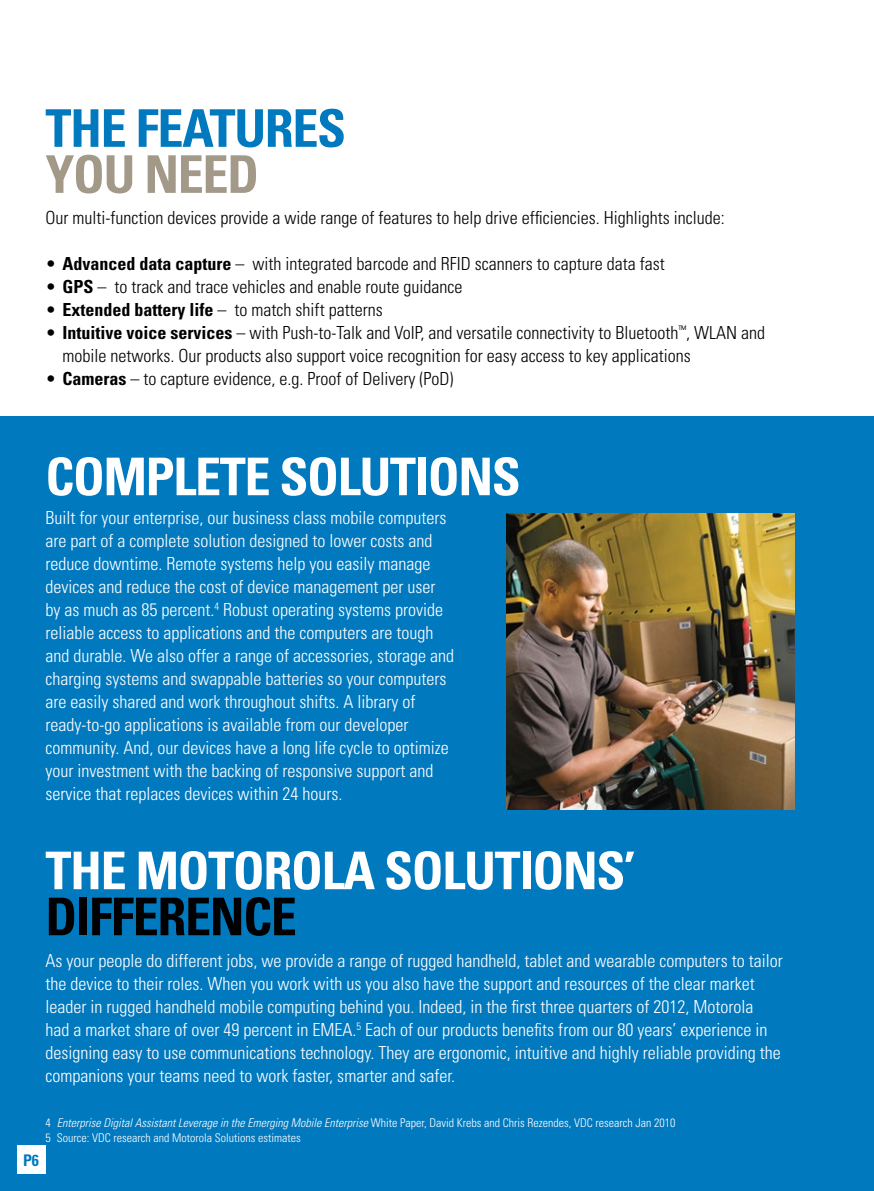
<style>
.page{position:relative;width:874px;height:1191px;background:#fff}
.page>*{position:absolute;margin:0;border:0;box-sizing:border-box;transform-origin:0 0}
.t1{font:700 condensed 52px "Univers LT Std";letter-spacing:-.025em;color:#fff}
.t2{font:700 condensed 52px "Univers LT Std";letter-spacing:-.025em;color:#0079bf}
.t3{font:700 condensed 52px "Univers LT Std";letter-spacing:-.025em;color:#000}
.t4{font:700 condensed 52px "Univers LT Std";letter-spacing:-.025em;color:#a29989}
.t5{font:300 condensed 18px/23px "Univers LT Std";color:#fff}
.t6{font:300 condensed 18px "Univers LT Std";color:#000}
.t7{font:700 condensed 16px "Univers LT Std";color:#0079bf}
.t8{font:italic 300 condensed 12px "Univers LT Std";color:#fff}
.t9{font:300 condensed 12px "Univers LT Std";color:#fff}
.s1{font-weight:700}
.s2{font-style:normal}
</style>
<div class="page">
<div style="left:0;top:417px;width:873px;height:774px;background:#0079bf"></div>
<img style="left:506px;top:513px;width:288px;height:296px">
<div style="left:17px;top:1145px;width:28px;height:29px;background:#fff"></div>
<h1 class="t2" style="left:45px;top:96px;width:302px">THE FEATURES</h1>
<h1 class="t4" style="left:45px;top:142px;width:215px">YOU NEED</h1>
<p class="t6" style="left:45px;top:207px;width:680px">Our multi-function devices provide a wide range of features to help drive efficiencies. Highlights include:</p>
<p class="t6" style="left:45px;top:253px;width:403px">• <span class="s1">Advanced data capture</span> – with integrated barcode and RFID</p>
<p class="t6" style="left:474px;top:253px;width:191px">scanners to capture data fast</p>
<p class="t6" style="left:45px;top:276px;width:418px">• <span class="s1">GPS</span> – to track and trace vehicles and enable route guidance</p>
<p class="t6" style="left:45px;top:299px;width:338px">• <span class="s1">Extended battery life</span> – to match shift patterns</p>
<p class="t6" style="left:45px;top:322px;width:660px">• <span class="s1">Intuitive voice services</span> – with Push-to-Talk and VoIP, and versatile connectivity to Bluetooth<sup>™</sup>, WLAN</p>
<p class="t6" style="left:740px;top:322px;width:25px">and</p>
<p class="t6" style="left:62px;top:345px;width:629px">mobile networks. Our products also support voice recognition for easy access to key applications</p>
<p class="t6" style="left:45px;top:368px;width:409px">• <span class="s1">Cameras</span> – to capture evidence, e.g. Proof of Delivery (PoD)</p>
<h1 class="t1" style="left:45px;top:445px;width:476px">COMPLETE SOLUTIONS</h1>
<p class="t5" style="left:45px;top:506px;width:410px">Built for your enterprise, our business class mobile computers are part of a complete solution designed to lower costs and reduce downtime. Remote systems help you easily manage devices and reduce the cost of device management per user by as much as 85 percent.<sup>4</sup> Robust operating systems provide reliable access to applications and the computers are tough and durable. We also offer a range of accessories, storage and charging systems and swappable batteries so your computers are easily shared and work throughout shifts. A library of ready-to-go applications is available from our developer community. And, our devices have a long life cycle to optimize your investment with the backing of responsive support and service that replaces devices within 24 hours.</p>
<h1 class="t1" style="left:45px;top:838px;width:591px">THE MOTOROLA SOLUTIONS’</h1>
<h1 class="t3" style="left:45px;top:885px;width:253px">DIFFERENCE</h1>
<p class="t5" style="left:45px;top:948px;width:738px">As your people do different jobs, we provide a range of rugged handheld, tablet and wearable computers to tailor the device to their roles. When you work with us you also have the support and resources of the clear market leader in rugged handheld mobile computing behind you. I ndeed, in the first three quarters of 2012, Motorola<br>had a market share of over 49 percent in EMEA</p>
<p class="t5" style="left:45px;top:1017px;width:736px;text-indent:307px">.<sup>5</sup> Each of our products benefits from our 80 years’ experience in designing easy to use communications technology. They are ergonomic, intuitive and highly reliable providing the companions your teams need to work faster, smarter and safer.</p>
<p class="t8" style="left:45px;top:1116px;width:536px"><span class="s2">4</span> Enterprise Digital Assistant Leverage in the Emerging Mobile Enterprise <span class="s2">White Paper, David Krebs and Chris Rezendes, VDC</span></p>
<p class="t9" style="left:595px;top:1116px;width:81px">research Jan 2010</p>
<p class="t9" style="left:45px;top:1130px;width:54px">5 Source: VDC</p>
<p class="t9" style="left:113px;top:1130px;width:189px">research and Motorola Solutions estimates</p>
<p class="t7" style="left:23px;top:1150px;width:17px">P6</p>
</div>
